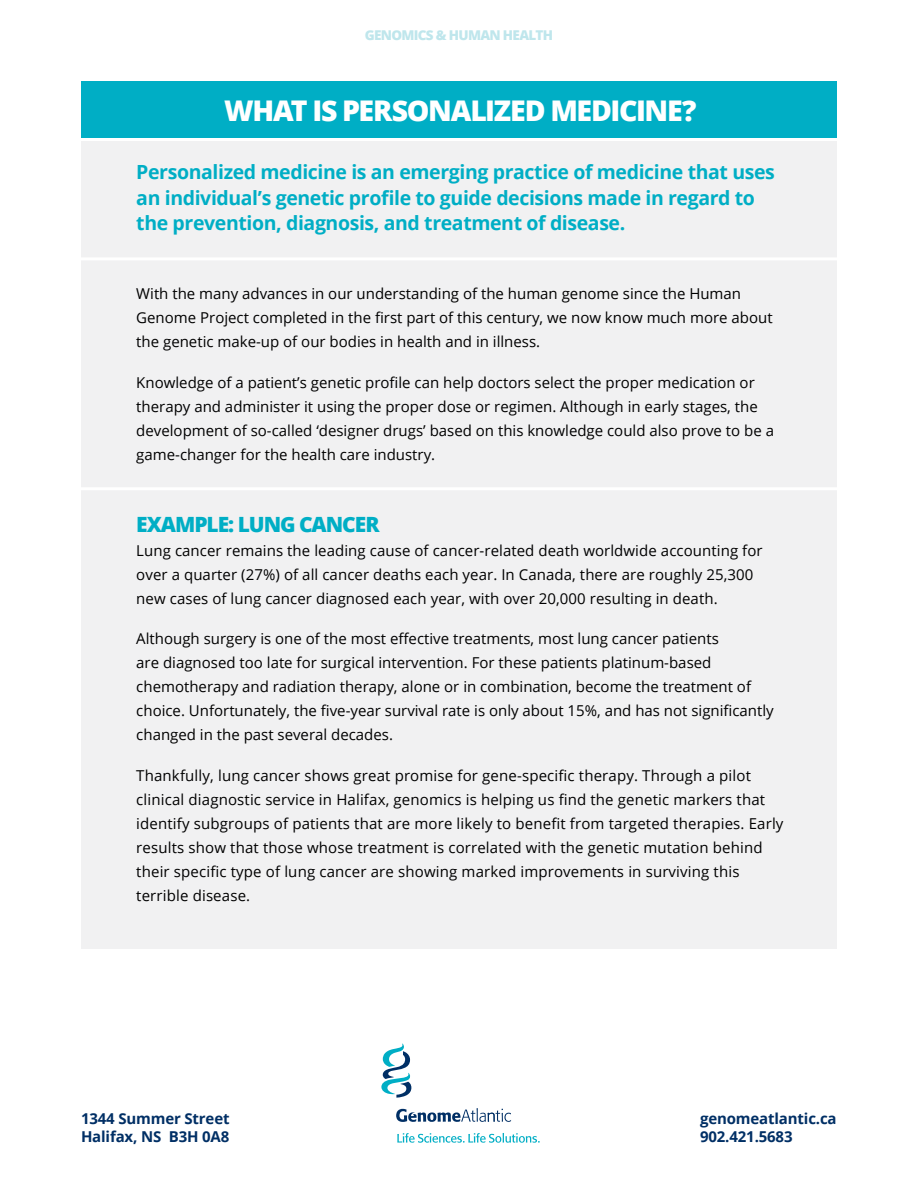
<style>
.page{position:relative;width:918px;height:1188px;background:#fff}
.page>*{position:absolute;margin:0;border:0;box-sizing:border-box;transform-origin:0 0}
.t1{font:800 28.5px "Open Sans";letter-spacing:-.045em;color:#fff}
.t2{font:800 21px "Open Sans";letter-spacing:-.05em;color:#00aec5}
.t3{font:700 19.5px/25.5px "Open Sans";letter-spacing:-.02em;color:#00aec5}
.t4{font:15px/24px "Open Sans";color:#000}
.t5{font:700 15px/18px "Open Sans";letter-spacing:-.01em;color:#002f65}
.t6{font:800 13.5px "Open Sans";letter-spacing:-.05em;color:#bfe6ec}
</style>
<div class="page">
<svg style="left:381px;top:1043px;width:30px;height:55px"></svg>
<svg style="left:396px;top:1108px;width:115px;height:14px"></svg>
<svg style="left:397px;top:1133px;width:143px;height:10px"></svg>
<div style="left:82px;top:141px;width:755px;height:807px;background:#f1f1f2"></div>
<div style="left:82px;top:81px;width:755px;height:56px;background:#00aec5"></div>
<hr style="left:70px;top:257px;width:778px;height:3px;background:#fff">
<hr style="left:70px;top:487px;width:778px;height:3px;background:#fff">
<p class="t6" style="left:365px;top:24px;width:164px">GENOMICS &amp; HUMAN HEALTH</p>
<h1 class="t1" style="left:224px;top:89px;width:47px">WHAT</h1>
<h1 class="t1" style="left:312px;top:89px;width:49px">IS PERSON</h1>
<h1 class="t1" style="left:451px;top:89px;width:175px">ALIZED MEDICINE</h1>
<h1 class="t1" style="left:682px;top:89px;width:16px">?</h1>
<h3 class="t3" style="left:136px;top:159px;width:640px">Personalized medicine is an emerging practice of medicine that uses an individual’s genetic profile to guide decisions made in regard to the prevention, diagnosis, and treatment of disease.</h3>
<p class="t4" style="left:136px;top:281px;width:638px">With the many advances in our understanding of the human genome since the Human<br>Genome Project completed in the first part of this century, we now know much more about the genetic make-up of our bodies in health and in illness.</p>
<p class="t4" style="left:136px;top:370px;width:639px">Knowledge of a patient’s genetic profile can help doctors select the proper medication or therapy and administer it using the proper dose or regimen. Although in early stages, the development of so-called ‘designer drugs’ based on this knowledge could also prove to be a game-changer for the health care industry.</p>
<h2 class="t2" style="left:136px;top:508px;width:204px">EXAMPLE: LUNG CANCER</h2>
<p class="t4" style="left:136px;top:538px;width:628px">Lung cancer remains the leading cause of cancer-related death worldwide accounting for over a quarter (27%) of all cancer deaths each year. In Canada, there are roughly 25,300 new cases of lung cancer diagnosed each year, with over 20,000 resulting in death.</p>
<p class="t4" style="left:136px;top:626px;width:639px">Although surgery is one of the most effective treatments, most lung cancer patients<br>are diagnosed too late for surgical intervention. For these patients platinum-based chemotherapy and radiation therapy, alone or in combination, become the treatment of choice. Unfortunately, the five-year survival rate is only about 15%, and has not significantly changed in the past several decades.</p>
<p class="t4" style="left:136px;top:763px;width:649px">Thankfully, lung cancer shows great promise for gene-specific therapy. Through a pilot clinical diagnostic service in Halifax, genomics is helping us find the genetic markers that identify subgroups of patients that are more likely to benefit from targeted therapies. Early results show that those whose treatment is correlated with the genetic mutation behind their specific type of lung cancer are showing marked improvements in surviving this terrible disease.</p>
<p class="t5" style="left:81px;top:1109px;width:150px">1344 Summer Street<br>Halifax, NS B3H 0A8</p>
<p class="t5" style="left:700px;top:1109px;width:138px">genomeatlantic.ca<br>902.421.5683</p>
</div>
